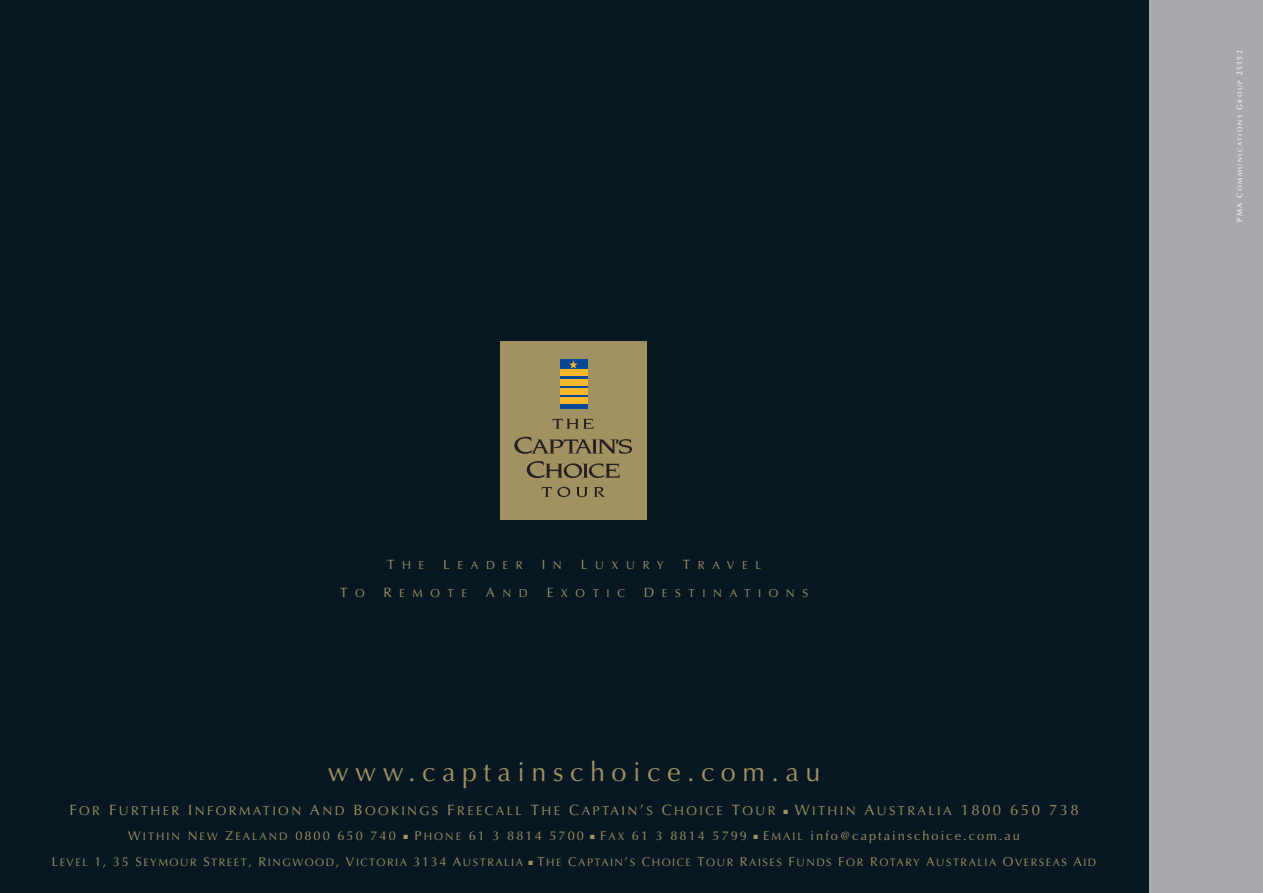
<style>
.page{position:relative;width:1263px;height:893px;background:#fff}
.page>*{position:absolute;margin:0;border:0;box-sizing:border-box;transform-origin:0 0}
.t1{font:27px "Optima";letter-spacing:.24em;color:#a29161}
.t2{font:13.5px "Optima SC850";color:#a29161}
.t3{font:12.75px "Optima";letter-spacing:.16em;color:#a29161}
.t4{font:12.75px "Optima SC850";letter-spacing:.19em;color:#a29161}
.t5{font:11.55px "Optima SC850";letter-spacing:.66em;color:#a29161}
.t6{font:10.8px "Optima SC850";letter-spacing:.14em;color:#a29161}
.t7{font:6.3px "Optima Medium SC850";letter-spacing:.235em;color:#fff}
.s1{font-size:13.5px}
.s2{font-size:11.55px}
.s3{font-size:15px}
.s4{font-family:"Optima SC850"}
.s5{font-family:"Optima SC850";font-size:10.8px}
.s6{font-size:12.75px}
.s7{font-size:7.5px}
</style>
<div class="page">
<div style="left:1148px;top:0;width:115px;height:893px;background:#a8a9ad"></div>
<div style="left:0;top:0;width:1148px;height:893px;background:#071822"></div>
<div style="left:500px;top:342px;width:146px;height:178px;background:#a29161"></div>
<svg style="left:560px;top:359px;width:27px;height:50px"></svg>
<div style="left:560px;top:370px;width:27px;height:6px;background:#fcb828"></div>
<div style="left:560px;top:397px;width:27px;height:7px;background:#fcb828"></div>
<div style="left:560px;top:379px;width:27px;height:6px;background:#fcb828"></div>
<div style="left:560px;top:388px;width:27px;height:6px;background:#fcb828"></div>
<svg style="left:569px;top:361px;width:9px;height:8px"></svg>
<svg style="left:552px;top:419px;width:41px;height:10px"></svg>
<svg style="left:514px;top:437px;width:118px;height:17px"></svg>
<svg style="left:527px;top:461px;width:93px;height:17px"></svg>
<svg style="left:541px;top:487px;width:29px;height:10px"></svg>
<svg style="left:576px;top:487px;width:12px;height:10px"></svg>
<svg style="left:594px;top:487px;width:11px;height:10px"></svg>
<p class="t5" style="left:387px;top:558px;width:39px"><span class="s1">T</span>HE</p>
<p class="t5" style="left:443px;top:558px;width:81px"><span class="s1">L</span>EADER</p>
<p class="t2" style="left:542px;top:557px;width:22px">I <span class="s2">N</span></p>
<p class="t5" style="left:581px;top:558px;width:85px"><span class="s1">L</span>UXURY</p>
<p class="t5" style="left:683px;top:558px;width:78px"><span class="s1">T</span>RAVEL</p>
<p class="t2" style="left:340px;top:584px;width:26px">T <span class="s2">O</span></p>
<p class="t5" style="left:383px;top:586px;width:85px"><span class="s1">R</span> EMOTE</p>
<p class="t5" style="left:486px;top:586px;width:43px"><span class="s1">A</span>ND</p>
<p class="t5" style="left:547px;top:586px;width:55px"><span class="s1">E</span> XOTI</p>
<p class="t5" style="left:617px;top:586px;width:9px">C</p>
<p class="t5" style="left:644px;top:586px;width:54px"><span class="s1">D</span> ESTI</p>
<p class="t5" style="left:713px;top:586px;width:40px">NATI</p>
<p class="t5" style="left:769px;top:586px;width:41px">ONS</p>
<h1 class="t1" style="left:328px;top:756px;width:494px">www.captainschoice.com.au</h1>
<p class="t4" style="left:69px;top:803px;width:720px"><span class="s3">F</span> OR <span class="s3">F</span> URTHER <span class="s3">I</span>NFORMATI ON <span class="s3">A</span>ND <span class="s3">B</span> OOKI NG S <span class="s3">F</span> REECALL <span class="s3">T</span>HE <span class="s3">C</span>APTAI N<span class="s3">’</span>S <span class="s3">C</span>HOI CE <span class="s3">T</span>OUR ■</p>
<p class="t4" style="left:795px;top:803px;width:286px"><span class="s3">W</span>IT HI N <span class="s3">A</span>USTRALI A <span class="s3">1800 650 738</span></p>
<p class="t3" style="left:128px;top:829px;width:893px"><span class="s4">W</span><span class="s5">IT HI N</span> <span class="s4">N</span> <span class="s5">EW</span> <span class="s4">Z</span><span class="s5">EAL AND</span> <span class="s4">0800 650 740</span> ■ <span class="s4">P</span> <span class="s5">HONE</span> <span class="s4">61 3 8814 5700</span> ■ <span class="s4">F</span> <span class="s5">AX</span> <span class="s4">61</span> 3 8814 5799 ■ <span class="s4">E</span> <span class="s5">MAIL</span> info@captainschoice.com.au</p>
<p class="t6" style="left:52px;top:856px;width:1046px"><span class="s6">L</span>EVEL <span class="s6">1, 35 S</span>EYMOUR <span class="s6">S</span>TREET<span class="s6">, R</span>I NGWOOD<span class="s6">, V</span>ICTORIA <span class="s6">3134 A</span>USTRALIA ■ <span class="s6">T</span>HE <span class="s6">C</span>APTAI N<span class="s6">’</span>S <span class="s6">C</span>HOICE <span class="s6">T</span>OUR <span class="s6">R</span>AI SES <span class="s6">F</span>UNDS <span class="s6">F</span> OR <span class="s6">R</span> OTARY <span class="s6">A</span>USTRALIA <span class="s6">O</span>VERSEAS <span class="s6">A</span>I D</p>
<p class="t7" style="left:1236px;top:222px;width:173px;rotate:-90deg"><span class="s7">PMA C</span>ommunicati ons <span class="s7">G</span>roup <span class="s7">25152</span></p>
</div>
